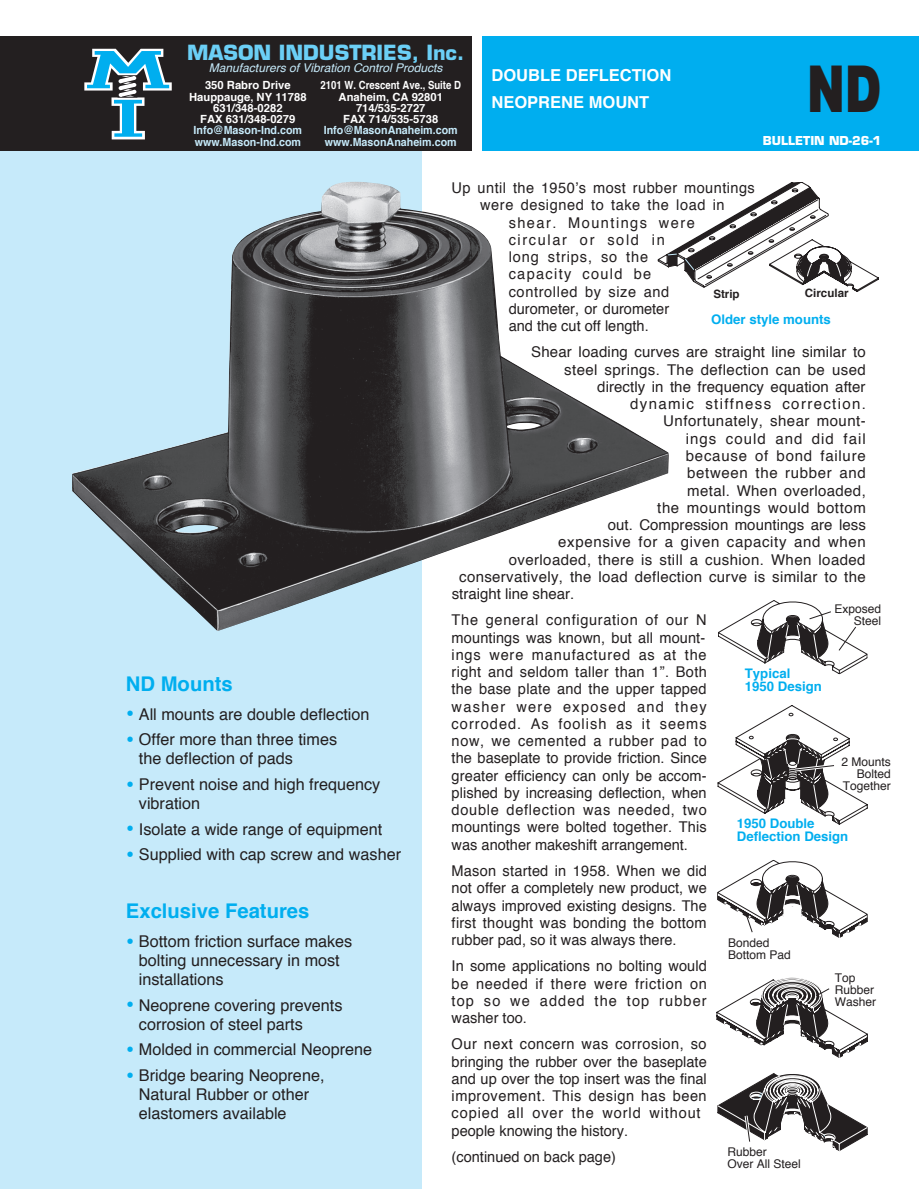
<style>
.page{position:relative;width:919px;height:1189px;background:#fff}
.page>*{position:absolute;margin:0;border:0;box-sizing:border-box;transform-origin:0 0}
.t1{font:900 66px "Helvetica";color:#231f20;scale:.7 1}
.t2{font:700 20.4px "Eurostile";color:#6bcff6}
.t3{font:700 20.25px "Helvetica";color:#00aeef}
.t4{font:700 16.5px/27px "Helvetica";color:#fff}
.t5{font:16.2px/18.9px "Helvetica";color:#231f20}
.t6{font:14.85px/17.2px "Helvetica";letter-spacing:.025em;color:#231f20;text-align:justify}
.t7{font:14.85px/17.2px "Helvetica";color:#231f20}
.t8{font:14.85px "Helvetica";letter-spacing:.045em;color:#231f20}
.t9{font:14.85px "Helvetica";letter-spacing:.005em;color:#231f20}
.t10{font:14.85px "Helvetica";letter-spacing:.09em;color:#231f20}
.t11{font:14.85px "Helvetica";letter-spacing:.065em;color:#231f20}
.t12{font:14.85px "Helvetica";letter-spacing:.05em;color:#231f20}
.t13{font:14.85px "Helvetica";letter-spacing:.1em;color:#231f20}
.t14{font:14.85px "Helvetica";letter-spacing:.115em;color:#231f20}
.t15{font:700 13.2px/13.2px "Helvetica";color:#00aeef}
.t16{font:12px/12px "Helvetica";color:#231f20}
.t17{font:italic 12px "Helvetica";color:#c6eafa}
.t18{font:700 12px "Eurostile";color:#fff}
.t19{font:700 11.55px "Helvetica";color:#231f20}
.t20{font:700 11.25px "Helvetica";color:#fff}
.t21{font:700 11.25px "Helvetica";color:#c6eafa;scale:.95 1}
.t22{font:700 11.25px "Helvetica";color:#fff;scale:.85 1}
.s1{font-size:24.3px;color:#00aeef}
</style>
<div class="page">
<div style="left:0;top:53px;width:421px;height:1135px;background:#c6eafa"></div>
<div style="left:0;top:36px;width:472px;height:114px;background:#231f20"></div>
<div style="left:482px;top:36px;width:436px;height:114px;background:#00aeef"></div>
<svg style="left:84px;top:48px;width:88px;height:92px"></svg>
<svg style="left:668px;top:182px;width:210px;height:110px"></svg>
<img style="left:72px;top:182px;width:596px;height:449px">
<svg style="left:718px;top:600px;width:149px;height:74px"></svg>
<svg style="left:717px;top:860px;width:150px;height:78px"></svg>
<svg style="left:716px;top:977px;width:152px;height:81px"></svg>
<svg style="left:717px;top:1073px;width:151px;height:78px"></svg>
<svg style="left:717px;top:705px;width:151px;height:120px"></svg>
<h2 class="t2" style="left:187px;top:40px;width:279px">MASON INDUSTRIES, Inc.</h2>
<p class="t17" style="left:209px;top:58px;width:235px">Manufacturers of Vibration Control Products</p>
<p class="t20" style="left:205px;top:76px;width:87px">350 Rabro Drive</p>
<p class="t22" style="left:320px;top:76px;width:167px">2101 W. Crescent Ave., Suite D</p>
<p class="t20" style="left:189px;top:87px;width:119px">Hauppauge, NY 11788</p>
<p class="t20" style="left:338px;top:87px;width:106px">Anaheim, CA 92801</p>
<p class="t20" style="left:213px;top:99px;width:71px">631/348-0282</p>
<p class="t20" style="left:356px;top:99px;width:71px">714/535-2727</p>
<p class="t20" style="left:200px;top:110px;width:97px">FAX 631/348-0279</p>
<p class="t20" style="left:343px;top:110px;width:97px">FAX 714/535-5738</p>
<p class="t21" style="left:194px;top:121px;width:116px">Info@Mason-Ind.com</p>
<p class="t21" style="left:324px;top:121px;width:142px">Info@MasonAnaheim.com</p>
<p class="t21" style="left:195px;top:132px;width:113px">www.Mason-Ind.com</p>
<p class="t21" style="left:325px;top:132px;width:140px">www.MasonAnaheim.com</p>
<p class="t4" style="left:491px;top:62px;width:181px">DOUBLE DEFLECTION<br>NEOPRENE MOUNT</p>
<h1 class="t1" style="left:806px;top:48px;width:108px">ND</h1>
<p class="t18" style="left:762px;top:133px;width:120px">BULLETIN ND-26-1</p>
<h3 class="t3" style="left:126px;top:667px;width:108px">ND Mounts</h3>
<p class="t5" style="left:126px;top:705px;width:245px"><span class="s1">•</span> All mounts are double deflection</p>
<p class="t5" style="left:139px;top:730px;width:200px;text-indent:-13px"><span class="s1">•</span> Offer more than three times the deflection of pads</p>
<p class="t5" style="left:139px;top:775px;width:243px;text-indent:-13px"><span class="s1">•</span> Prevent noise and high frequency vibration</p>
<p class="t5" style="left:126px;top:820px;width:258px"><span class="s1">•</span> Isolate a wide range of equipment</p>
<p class="t5" style="left:126px;top:845px;width:277px"><span class="s1">•</span> Supplied with cap screw and washer</p>
<h3 class="t3" style="left:126px;top:894px;width:185px">Exclusive Features</h3>
<p class="t5" style="left:139px;top:932px;width:215px;text-indent:-13px"><span class="s1">•</span> Bottom friction surface makes bolting unnecessary in most installations</p>
<p class="t5" style="left:139px;top:996px;width:205px;text-indent:-13px"><span class="s1">•</span> Neoprene covering prevents corrosion of steel parts</p>
<p class="t5" style="left:126px;top:1040px;width:248px"><span class="s1">•</span> Molded in commercial Neoprene</p>
<p class="t5" style="left:139px;top:1066px;width:187px;text-indent:-13px"><span class="s1">•</span> Bridge bearing Neoprene,<br>Natural Rubber or other elastomers available</p>
<p class="t6" style="left:451px;top:180px;width:304px">Up until the 1950’s most rubber mountings</p>
<p class="t6" style="left:480px;top:197px;width:246px">were designed to take the load in</p>
<p class="t13" style="left:508px;top:211px;width:188px">shear. Mountings were</p>
<p class="t14" style="left:508px;top:228px;width:157px">circular or sold in</p>
<p class="t11" style="left:508px;top:245px;width:141px">long strips, so the</p>
<p class="t10" style="left:508px;top:263px;width:144px">capacity could be</p>
<p class="t8" style="left:508px;top:280px;width:162px">controlled by size and</p>
<p class="t7" style="left:508px;top:300px;width:162px">durometer, or durometer</p>
<p class="t7" style="left:508px;top:318px;width:141px">and the cut off length.</p>
<p class="t6" style="left:531px;top:344px;width:336px">Shear loading curves are straight line similar to</p>
<p class="t6" style="left:564px;top:361px;width:303px">steel springs. The deflection can be used</p>
<p class="t9" style="left:597px;top:375px;width:270px">directly in the frequency equation after</p>
<p class="t10" style="left:630px;top:392px;width:237px">dynamic stiffness correction.</p>
<p class="t6" style="left:663px;top:413px;width:204px">Unfortunately, shear mount-</p>
<p class="t11" style="left:685px;top:427px;width:181px">ings could and did fail</p>
<p class="t12" style="left:685px;top:444px;width:181px">because of bond failure</p>
<p class="t8" style="left:687px;top:461px;width:180px">between the rubber and</p>
<p class="t6" style="left:687px;top:482px;width:180px">metal. When overloaded,</p>
<p class="t6" style="left:657px;top:499px;width:210px">the mountings would bottom</p>
<p class="t9" style="left:607px;top:513px;width:259px">out. Compression mountings are less</p>
<p class="t8" style="left:558px;top:530px;width:309px">expensive for a given capacity and when</p>
<p class="t6" style="left:508px;top:551px;width:358px">overloaded, there is still a cushion. When loaded</p>
<p class="t6" style="left:459px;top:568px;width:408px">conservatively, the load deflection curve is similar to the</p>
<p class="t7" style="left:451px;top:585px;width:124px">straight line shear.</p>
<p class="t6" style="left:451px;top:612px;width:257px">The general configuration of our N mountings was known, but all mount&shy;ings were manufactured as at the right and seldom taller than 1”. Both the base plate and the upper tapped washer were exposed and they corroded. As foolish as it seems now, we cemented a rubber pad to the baseplate to provide friction. Since greater efficiency can only be accom&shy;plished by increasing deflection, when double deflection was needed, two mountings were bolted together. This was another makeshift arrangement.</p>
<p class="t6" style="left:451px;top:862px;width:257px">Mason started in 1958. When we did not offer a completely new product, we always improved existing designs. The first thought was bonding the bottom rubber pad, so it was always there.</p>
<p class="t6" style="left:451px;top:957px;width:257px">In some applications no bolting would be needed if there were friction on top so we added the top rubber washer too.</p>
<p class="t7" style="left:451px;top:1035px;width:256px">Our next concern was corrosion, so bringing the rubber over the baseplate and up over the top insert was the final improvement. This design has been copied all over the world without people knowing the history.</p>
<p class="t7" style="left:451px;top:1148px;width:166px">(continued on back page)</p>
<p class="t19" style="left:713px;top:284px;width:28px">Strip</p>
<p class="t19" style="left:804px;top:284px;width:45px">Circular</p>
<p class="t15" style="left:711px;top:313px;width:121px">Older style mounts</p>
<p class="t16" style="left:834px;top:602px;width:48px;text-align:right">Exposed<br>Steel</p>
<p class="t15" style="left:744px;top:666px;width:79px">Typical<br>1950 Design</p>
<p class="t16" style="left:841px;top:755px;width:51px;text-align:right">2 Mounts<br>Bolted<br>Together</p>
<p class="t15" style="left:736px;top:817px;width:113px">1950 Double<br>Deflection Design</p>
<p class="t16" style="left:728px;top:937px;width:64px">Bonded<br>Bottom Pad</p>
<p class="t16" style="left:834px;top:971px;width:43px">Top<br>Rubber<br>Washer</p>
<p class="t16" style="left:727px;top:1146px;width:75px">Rubber<br>Over All Steel</p>
</div>
